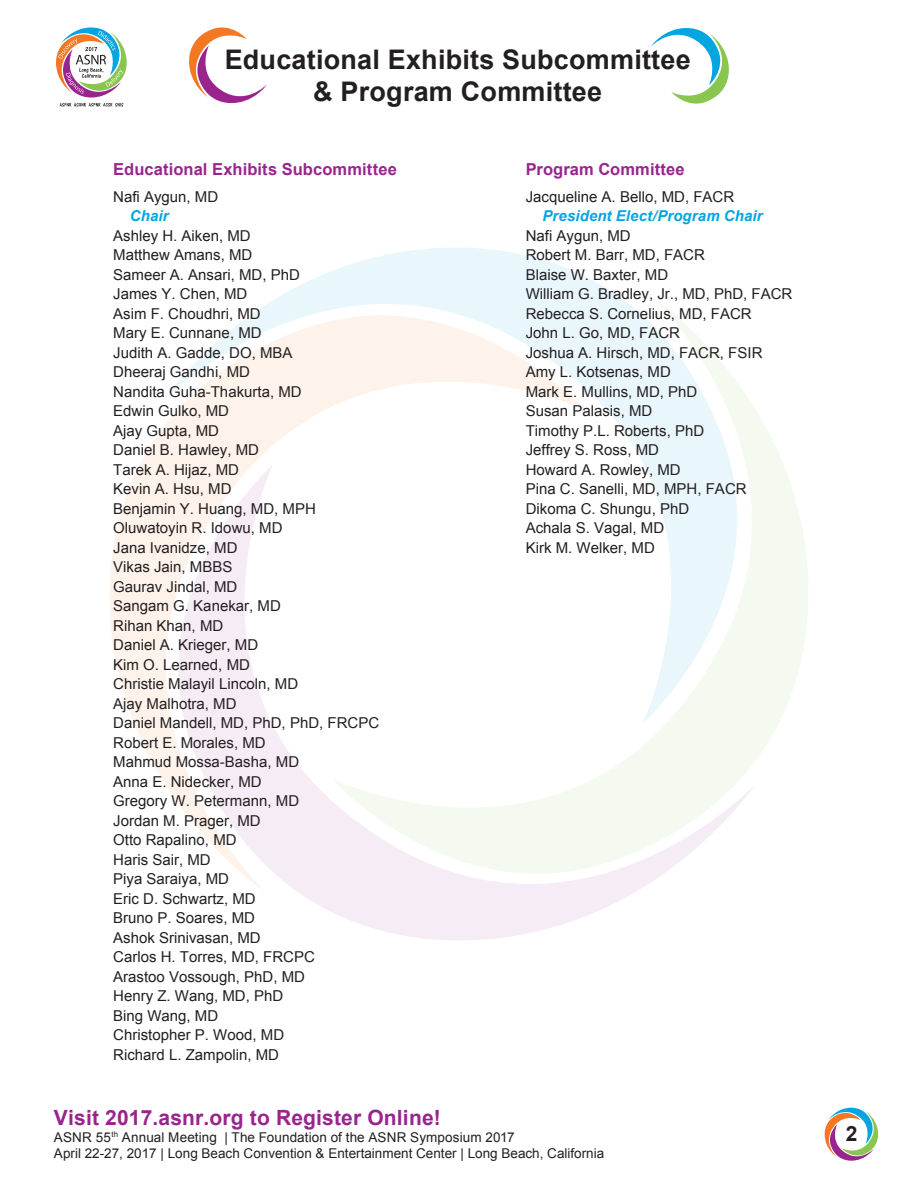
<style>
.page{position:relative;width:918px;height:1188px;background:#fff}
.page>*{position:absolute;margin:0;border:0;box-sizing:border-box;transform-origin:0 0}
.t1{font:700 27px/32.4px "Arial";letter-spacing:.01em;color:#231f20;text-align:center}
.t2{font:700 21px "Arial";letter-spacing:.01em;color:#99248e}
.t3{font:700 21px "Arial";color:#231f20}
.t4{font:700 16.5px "Arial";letter-spacing:.005em;color:#99248e}
.t5{font:15px/19.5px "Arial";color:#231f20}
.t6{font:italic 700 15px "Arial";letter-spacing:.01em;color:#05a5e0}
.t7{font:13.5px/16.2px "Arial";color:#231f20}
</style>
<div class="page">
<svg style="left:110px;top:433px;width:50px;height:281px;fill:#fef3eb"></svg>
<svg style="left:756px;top:467px;width:52px;height:292px;fill:#f4faef"></svg>
<svg style="left:131px;top:464px;width:625px;height:476px"></svg>
<svg style="left:160px;top:248px;width:624px;height:476px"></svg>
<img style="left:59px;top:106px;width:64px;height:1px">
<svg style="left:56px;top:27px;width:71px;height:79px"></svg>
<svg style="left:189px;top:27px;width:78px;height:77px"></svg>
<svg style="left:651px;top:28px;width:78px;height:76px"></svg>
<svg style="left:824px;top:1107px;width:55px;height:54px"></svg>
<h1 class="t1" style="left:225px;top:44px;width:468px">Educational Exhibits Subcommittee &amp; Program Committee</h1>
<p class="t4" style="left:113px;top:158px;width:285px">Educational Exhibits Subcommittee</p>
<p class="t5" style="left:113px;top:187px;width:107px">Nafi Aygun, MD</p>
<p class="t6" style="left:130px;top:206px;width:40px">Chair</p>
<p class="t5" style="left:113px;top:226px;width:267px">Ashley H. Aiken, MD<br>Matthew Amans, MD<br>Sameer A. Ansari, MD, PhD<br>James Y. Chen, MD<br>Asim F. Choudhri, MD<br>Mary E. Cunnane, MD<br>Judith A. Gadde, DO, MBA<br>Dheeraj Gandhi, MD<br>Nandita Guha-Thakurta, MD<br>Edwin Gulko, MD<br>Ajay Gupta, MD<br>Daniel B. Hawley, MD<br>Tarek A. Hijaz, MD<br>Kevin A. Hsu, MD<br>Benjamin Y. Huang, MD, MPH<br>Oluwatoyin R. Idowu, MD<br>Jana Ivanidze, MD<br>Vikas Jain, MBBS<br>Gaurav Jindal, MD<br>Sangam G. Kanekar, MD<br>Rihan Khan, MD<br>Daniel A. Krieger, MD<br>Kim O. Learned, MD<br>Christie Malayil Lincoln, MD<br>Ajay Malhotra, MD<br>Daniel Mandell, MD, PhD, PhD, FRCPC<br>Robert E. Morales, MD<br>Mahmud Mossa-Basha, MD<br>Anna E. Nidecker, MD<br>Gregory W. Petermann, MD<br>Jordan M. Prager, MD<br>Otto Rapalino, MD<br>Haris Sair, MD<br>Piya Saraiya, MD<br>Eric D. Schwartz, MD<br>Bruno P. Soares, MD<br>Ashok Srinivasan, MD<br>Carlos H. Torres, MD, FRCPC<br>Arastoo Vossough, PhD, MD<br>Henry Z. Wang, MD, PhD<br>Bing Wang, MD<br>Christopher P. Wood, MD<br>Richard L. Zampolin, MD</p>
<p class="t4" style="left:526px;top:158px;width:161px">Program Committee</p>
<p class="t5" style="left:526px;top:187px;width:210px">Jacqueline A. Bello, MD, FACR</p>
<p class="t6" style="left:542px;top:206px;width:222px">President Elect/Program Chair</p>
<p class="t5" style="left:526px;top:226px;width:268px">Nafi Aygun, MD<br>Robert M. Barr, MD, FACR<br>Blaise W. Baxter, MD<br>William G. Bradley, Jr., MD, PhD, FACR<br>Rebecca S. Cornelius, MD, FACR<br>John L. Go, MD, FACR<br>Joshua A. Hirsch, MD, FACR, FSIR<br>Amy L. Kotsenas, MD<br>Mark E. Mullins, MD, PhD<br>Susan Palasis, MD<br>Timothy P.L. Roberts, PhD<br>Jeffrey S. Ross, MD<br>Howard A. Rowley, MD<br>Pina C. Sanelli, MD, MPH, FACR<br>Dikoma C. Shungu, PhD<br>Achala S. Vagal, MD<br>Kirk M. Welker, MD</p>
<h2 class="t2" style="left:54px;top:1104px;width:388px">Visit 2017.asnr.org to Register Online!</h2>
<p class="t7" style="left:54px;top:1129px;width:552px">ASNR 55<sup>th</sup> Annual Meeting | The Foundation of the ASNR Symposium 2017<br>April 22-27, 2017 | Long Beach Convention &amp; Entertainment Center | Long Beach, California</p>
<h2 class="t3" style="left:846px;top:1120px;width:13px">2</h2>
</div>
